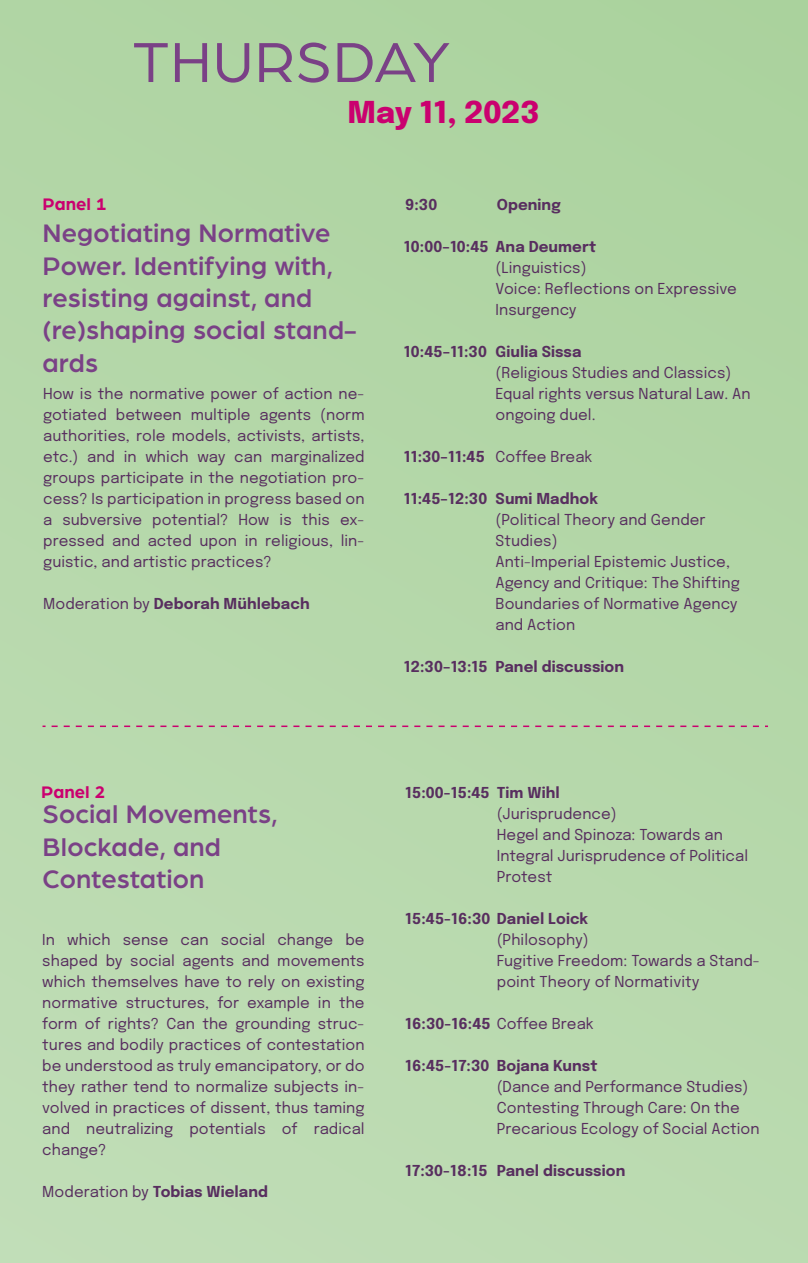
<style>
.page{position:relative;width:808px;height:1263px;background:#b6d8aa}
.page>*{position:absolute;margin:0;border:0;box-sizing:border-box;transform-origin:0 0}
.t1{font:60px "Arboria";letter-spacing:.025em;color:#7a4186}
.t2{font:800 30px "Epilogue";color:#ca006f}
.t3{font:500 27px/32.4px "Arboria";letter-spacing:.005em;color:#7a4186}
.t4{font:700 18px "Arboria";color:#ca006f}
.t5{font:15px/21px "Epilogue";letter-spacing:.005em;color:#582e5f}
.t6{font:700 15px "Epilogue";letter-spacing:.005em;color:#582e5f}
.s1{font-weight:400}
</style>
<div class="page">
<svg style="left:43px;top:725px;width:725px;height:2px"></svg>
<h1 class="t1" style="left:133px;top:34px;width:319px">THURSDAY</h1>
<p class="t4" style="left:43px;top:196px;width:66px">Panel 1</p>
<h2 class="t2" style="left:348px;top:99px;width:194px">May 11, 2023</h2>
<p class="t6" style="left:405px;top:198px;width:34px">9:30</p>
<p class="t6" style="left:497px;top:198px;width:66px">Opening</p>
<h3 class="t3" style="left:43px;top:218px;width:316px">Negotiating Normative<br>Power. Identifying with, resisting against, and (re)shaping social stand&shy;ards</h3>
<p class="t5" style="left:43px;top:384px;width:323px;text-align:justify">How is the normative power of action ne&shy;gotiated between multiple agents (norm authorities, role models, activists, artists, etc.) and in which way can marginalized groups participate in the negotiation pro&shy;cess? Is participation in progress based on a subversive potential? How is this ex&shy;pressed and acted upon in religious, lin&shy;guistic, and artistic practices?</p>
<p class="t6" style="left:43px;top:597px;width:268px"><span class="s1">Moderation by</span> Deborah Mühlebach</p>
<p class="t6" style="left:404px;top:240px;width:194px">10:00–10:45 Ana Deumert</p>
<p class="t5" style="left:495px;top:258px;width:243px">(Linguistics)<br>Voice: Reflections on Expressive<br>Insurgency</p>
<p class="t6" style="left:404px;top:345px;width:179px">10:45–11:30 Giulia Sissa</p>
<p class="t5" style="left:495px;top:363px;width:257px">(Religious Studies and Classics)<br>Equal rights versus Natural Law. An ongoing duel.</p>
<p class="t6" style="left:404px;top:450px;width:190px">11:30–11:45 <span class="s1">Coffee Break</span></p>
<p class="t6" style="left:404px;top:492px;width:195px">11:45–12:30 Sumi Madhok</p>
<p class="t5" style="left:495px;top:510px;width:246px">(Political Theory and Gender<br>Studies)<br>Anti-Imperial Epistemic Justice,<br>Agency and Critique: The Shifting<br>Boundaries of Normative Agency and Action</p>
<p class="t6" style="left:404px;top:660px;width:222px">12:30–13:15 Panel discussion</p>
<p class="t4" style="left:41px;top:784px;width:66px">Panel 2</p>
<h3 class="t3" style="left:43px;top:799px;width:237px">Social Movements,<br>Blockade, and<br>Contestation</h3>
<p class="t5" style="left:42px;top:930px;width:324px;text-align:justify">In which sense can social change be shaped by social agents and movements which themselves have to rely on existing normative structures, for example in the form of rights? Can the grounding struc&shy;tures and bodily practices of contestation be understood as truly emancipatory, or do they rather tend to normalize subjects in&shy;volved in practices of dissent, thus taming and neutralizing potentials of radical change?</p>
<p class="t6" style="left:42px;top:1185px;width:227px"><span class="s1">Moderation by</span> Tobias Wieland</p>
<p class="t6" style="left:405px;top:786px;width:156px">15:00-15:45 Tim Wihl</p>
<p class="t5" style="left:497px;top:804px;width:253px">(Jurisprudence)<br>Hegel and Spinoza: Towards an<br>Integral Jurisprudence of Political<br>Protest</p>
<p class="t6" style="left:405px;top:912px;width:184px">15:45-16:30 Daniel Loick</p>
<p class="t5" style="left:497px;top:930px;width:265px">(Philosophy)<br>Fugitive Freedom: Towards a Stand&shy;point Theory of Normativity</p>
<p class="t6" style="left:405px;top:1017px;width:190px">16:30-16:45 <span class="s1">Coffee Break</span></p>
<p class="t6" style="left:405px;top:1059px;width:194px">16:45-17:30 Bojana Kunst</p>
<p class="t5" style="left:497px;top:1077px;width:264px">(Dance and Performance Studies)<br>Contesting Through Care: On the<br>Precarious Ecology of Social Action</p>
<p class="t6" style="left:405px;top:1164px;width:222px">17:30-18:15 Panel discussion</p>
</div>
